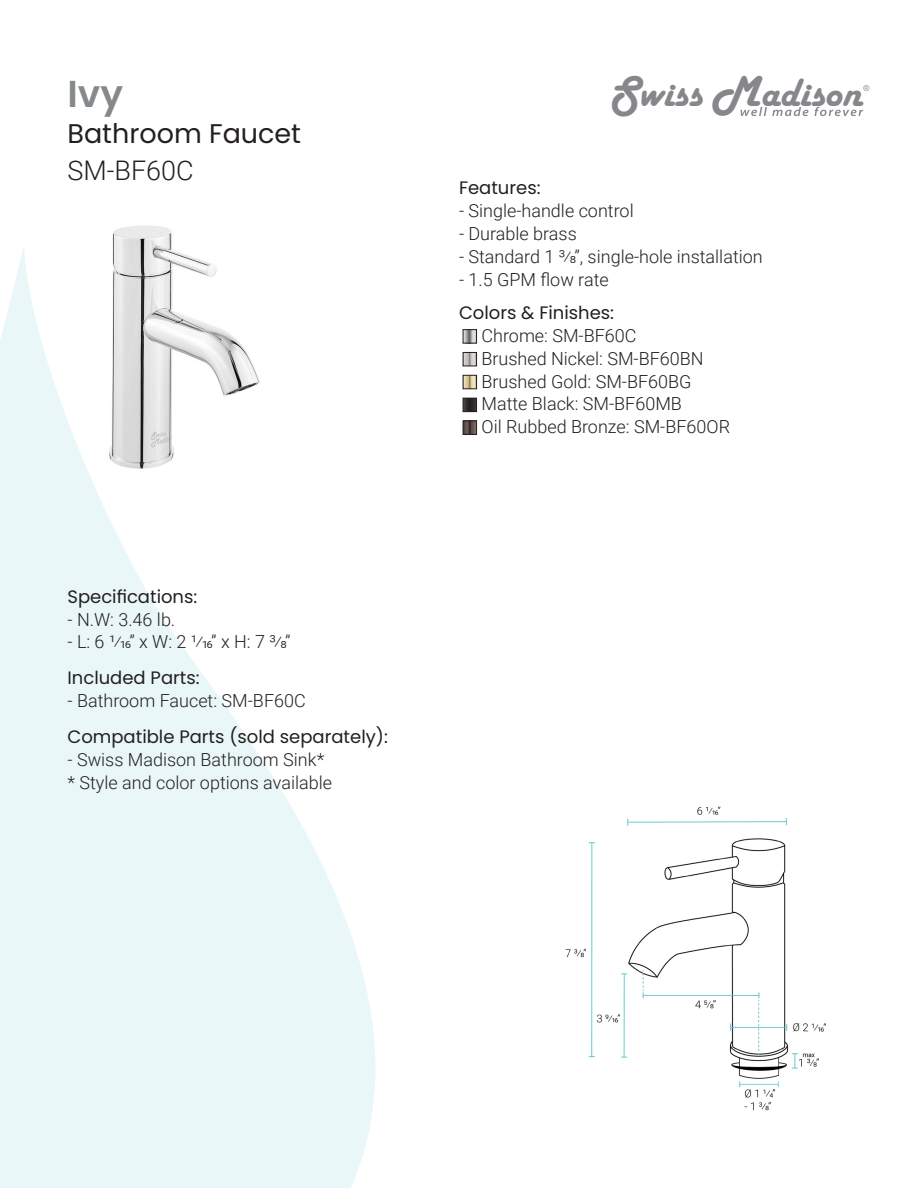
<style>
.page{position:relative;width:918px;height:1188px;background:#fff}
.page>*{position:absolute;margin:0;border:0;box-sizing:border-box;transform-origin:0 0}
.t1{font:41.1px "Harlow Solid";color:#85878a}
.t2{font:600 37.5px "Poppins";color:#85898c}
.t3{font:27px "Poppins";color:#231f20}
.t4{font:300 27px "Roboto";color:#231f20}
.t5{font:300 18px "Roboto";color:#231f20}
.t6{font:18px "Poppins";color:#231f20}
.t7{font:8.1px "Arial";color:#85878a}
.s1{font-size:45px}
</style>
<div class="page">
<img style="left:113px;top:225px;width:59px;height:19px">
<svg style="left:0;top:244px;width:375px;height:944px;fill:#eaf7f8"></svg>
<svg style="left:740px;top:107px;width:123px;height:9px"></svg>
<img style="left:565px;top:806px;width:261px;height:305px">
<img style="left:465px;top:331px;width:10px;height:10px">
<div style="left:463px;top:329px;width:14px;height:14px;border:1px solid #231f20"></div>
<img style="left:465px;top:354px;width:10px;height:10px">
<div style="left:463px;top:352px;width:14px;height:14px;border:1px solid #231f20"></div>
<img style="left:465px;top:377px;width:10px;height:10px">
<div style="left:463px;top:375px;width:14px;height:14px;border:1px solid #231f20"></div>
<img style="left:465px;top:400px;width:10px;height:10px">
<div style="left:463px;top:398px;width:14px;height:14px;border:1px solid #231f20"></div>
<img style="left:465px;top:423px;width:10px;height:10px">
<div style="left:463px;top:421px;width:14px;height:14px;border:1px solid #231f20"></div>
<p class="t2" style="left:68px;top:72px;width:57px">Ivy</p>
<p class="t3" style="left:68px;top:118px;width:235px">Bathroom Faucet</p>
<p class="t4" style="left:68px;top:152px;width:128px">SM-BF60C</p>
<p class="t6" style="left:68px;top:586px;width:131px">Specifications:</p>
<p class="t5" style="left:68px;top:607px;width:109px">- N.W: 3.46 lb.</p>
<p class="t5" style="left:68px;top:629px;width:225px">- L: 6 1/16” x W: 2 1/16” x H: 7 3/8”</p>
<p class="t6" style="left:68px;top:667px;width:134px">Included Parts:</p>
<p class="t5" style="left:68px;top:688px;width:240px">- Bathroom Faucet: SM-BF60C</p>
<p class="t6" style="left:68px;top:727px;width:322px">Compatible Parts (sold separately):</p>
<p class="t5" style="left:68px;top:747px;width:258px">- Swiss Madison Bathroom Sink*</p>
<p class="t5" style="left:68px;top:770px;width:266px">* Style and color options available</p>
<p class="t1" style="left:609px;top:70px;width:254px"><span class="s1">S</span>wiss <span class="s1">M</span>adison</p>
<p class="t7" style="left:863px;top:83px;width:8px">®</p>
<p class="t6" style="left:459px;top:178px;width:83px">Features:</p>
<p class="t5" style="left:459px;top:198px;width:176px">- Single-handle control</p>
<p class="t5" style="left:459px;top:221px;width:119px">- Durable brass</p>
<p class="t5" style="left:459px;top:244px;width:305px">- Standard 1 3/8”, single-hole installation</p>
<p class="t5" style="left:459px;top:267px;width:151px">- 1.5 GPM flow rate</p>
<p class="t6" style="left:459px;top:303px;width:157px">Colors &amp; Finishes:</p>
<p class="t5" style="left:482px;top:323px;width:157px">Chrome: SM-BF60C</p>
<p class="t5" style="left:482px;top:346px;width:224px">Brushed Nickel: SM-BF60BN</p>
<p class="t5" style="left:482px;top:369px;width:212px">Brushed Gold: SM-BF60BG</p>
<p class="t5" style="left:482px;top:391px;width:202px">Matte Black: SM-BF60MB</p>
<p class="t5" style="left:482px;top:414px;width:250px">Oil Rubbed Bronze: SM-BF60OR</p>
</div>
